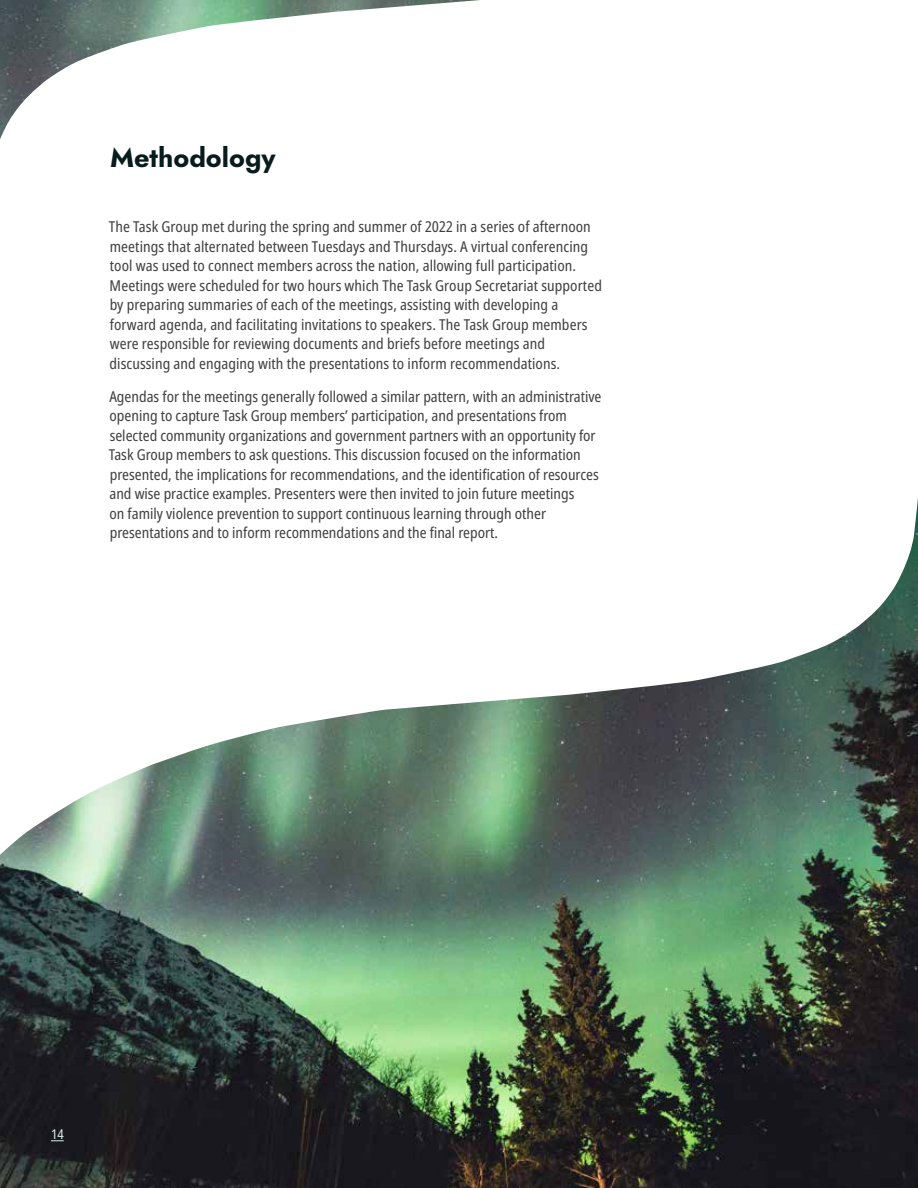
<style>
.page{position:relative;width:918px;height:1188px;background:#fff}
.page>*{position:absolute;margin:0;border:0;box-sizing:border-box;transform-origin:0 0}
.t1{font:700 27px "Jost";color:#081b1d}
.t2{font:condensed 15px/19.5px "Noto Sans";color:#414042}
.t3{font:condensed 13.5px "Noto Sans";color:#dbe8eb}
</style>
<div class="page">
<img style="left:0;top:498px;width:918px;height:690px">
<img style="left:0;top:0;width:480px;height:139px">
<svg style="left:51px;top:1140px;width:13px;height:1px"></svg>
<h1 class="t1" style="left:110px;top:139px;width:167px">Methodology</h1>
<p class="t2" style="left:109px;top:217px;width:495px">The Task Group met during the spring and summer of 2022 in a series of afternoon meetings that alternated between Tuesdays and Thursdays. A virtual conferencing tool was used to connect members across the nation, allowing full participation.<br>Meetings were scheduled for two hours which The Task Group Secretariat supported by preparing summaries of each of the meetings, assisting with developing a forward agenda, and facilitating invitations to speakers. The Task Group members were responsible for reviewing documents and briefs before meetings and discussing and engaging with the presentations to inform recommendations.</p>
<p class="t2" style="left:109px;top:387px;width:494px">Agendas for the meetings generally followed a similar pattern, with an administrative opening to capture Task Group members’ participation, and presentations from selected community organizations and government partners with an opportunity for Task Group members to ask questions. This discussion focused on the information presented, the implications for recommendations, and the identification of resources and wise practice examples. Presenters were then invited to join future meetings<br>on family violence prevention to support continuous learning through other presentations and to inform recommendations and the final report.</p>
<p class="t3" style="left:51px;top:1125px;width:14px">14</p>
</div>
